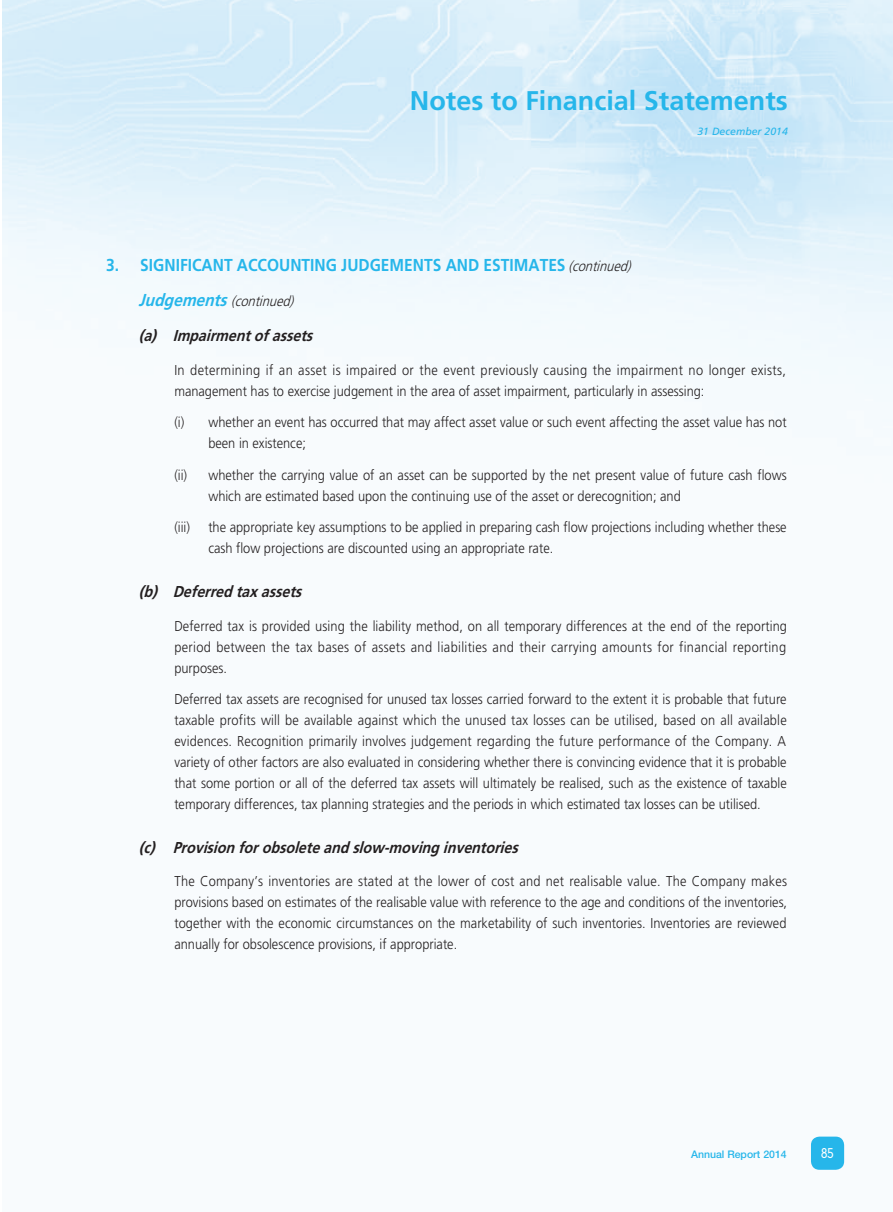
<style>
.page{position:relative;width:893px;height:1212px;background:#fff}
.page>*{position:absolute;margin:0;border:0;box-sizing:border-box;transform-origin:0 0}
.t1{font:700 27px "Frutiger LT Std";color:#26b6ea}
._3__標題{font:700 17.25px "Frutiger LT Std";color:#26b6ea;scale:.9 1}
._5__副副標題{font:italic 700 15.75px "Frutiger LT Std";color:#231f20;scale:.9 1}
._1__內文{font:300 14.25px/21px "Frutiger LT Std";color:#231f20;scale:.9 1}
._1__內文-2{font:300 14.25px/21px "Frutiger LT Std";letter-spacing:.03em;color:#231f20;scale:.9 1}
._4__副標題{font:italic 300 14.25px "Frutiger LT Std";color:#231f20;scale:.9 1}
.t2{font:300 13.5px "DIN Neuzeit Grotesk Std";color:#fff;scale:.9 1}
.t3{font:500 10.5px "Helvetica Neue LT Std";color:#26b6ea}
.t4{font:italic 10.5px "Frutiger LT Std";color:#26b6ea}
.s1{font-weight:300;font-style:italic;font-size:14.25px;color:#231f20}
.s2{font-weight:700;font-size:17.25px;color:#26b6ea}
</style>
<div class="page">
<img style="left:3px;top:0;width:890px;height:1170px">
<div style="left:811px;top:1136px;width:33px;height:34px;background:#26b6ea;border-radius:9px"></div>
<h1 class="t1" style="left:410px;top:84px;width:380px">Notes to Financial Statements</h1>
<p class="t4" style="left:697px;top:125px;width:92px">31 December 2014</p>
<p class="_3__標題" style="left:106px;top:254px;width:589px">3. SIGNIFICANT ACCOUNTING JUDGEMENTS AND ESTIMATES <span class="s1">(continued)</span></p>
<p class="_4__副標題" style="left:139px;top:293px;width:178px"><span class="s2">Judgements</span> (continued)</p>
<p class="_5__副副標題" style="left:139px;top:326px;width:200px">(a) Impairment of assets</p>
<p class="_1__內文-2" style="left:174px;top:360px;width:681px">In determining if an asset is impaired or the event previously causing the impairment no longer exists, management has to exercise judgement in the area of asset impairment, particularly in assessing:</p>
<p class="_1__內文" style="left:208px;top:412px;width:644px;text-indent:-34px">(i) whether an event has occurred that may affect asset value or such event affecting the asset value has not been in existence;</p>
<p class="_1__內文" style="left:208px;top:465px;width:644px;text-indent:-34px">(ii) whether the carrying value of an asset can be supported by the net present value of future cash flows which are estimated based upon the continuing use of the asset or derecognition; and</p>
<p class="_1__內文" style="left:174px;top:517px;width:19px">(iii)</p>
<p class="_1__內文" style="left:208px;top:517px;width:644px">the appropriate key assumptions to be applied in preparing cash flow projections including whether these cash flow projections are discounted using an appropriate rate.</p>
<p class="_5__副副標題" style="left:139px;top:582px;width:188px">(b) Deferred tax assets</p>
<p class="_1__內文" style="left:174px;top:615px;width:682px;text-align:justify">Deferred tax is provided using the liability method, on all temporary differences at the end of the reporting period between the tax bases of assets and liabilities and their carrying amounts for financial reporting purposes.</p>
<p class="_1__內文" style="left:174px;top:689px;width:682px;text-align:justify">Deferred tax assets are recognised for unused tax losses carried forward to the extent it is probable that future taxable profits will be available against which the unused tax losses can be utilised, based on all available evidences. Recognition primarily involves judgement regarding the future performance of the Company. A variety of other factors are also evaluated in considering whether there is convincing evidence that it is probable that some portion or all of the deferred tax assets will ultimately be realised, such as the existence of taxable temporary differences, tax planning strategies and the periods in which estimated tax losses can be utilised.</p>
<p class="_5__副副標題" style="left:139px;top:838px;width:428px">(c) Provision for obsolete and slow-moving inventories</p>
<p class="_1__內文" style="left:174px;top:871px;width:682px;text-align:justify">The Company’s inventories are stated at the lower of cost and net realisable value. The Company makes provisions based on estimates of the realisable value with reference to the age and conditions of the inventories, together with the economic circumstances on the marketability of such inventories. Inventories are reviewed annually for obsolescence provisions, if appropriate.</p>
<p class="t3" style="left:691px;top:1148px;width:97px">Annual Report 2014</p>
<p class="t2" style="left:821px;top:1145px;width:16px">85</p>
</div>
